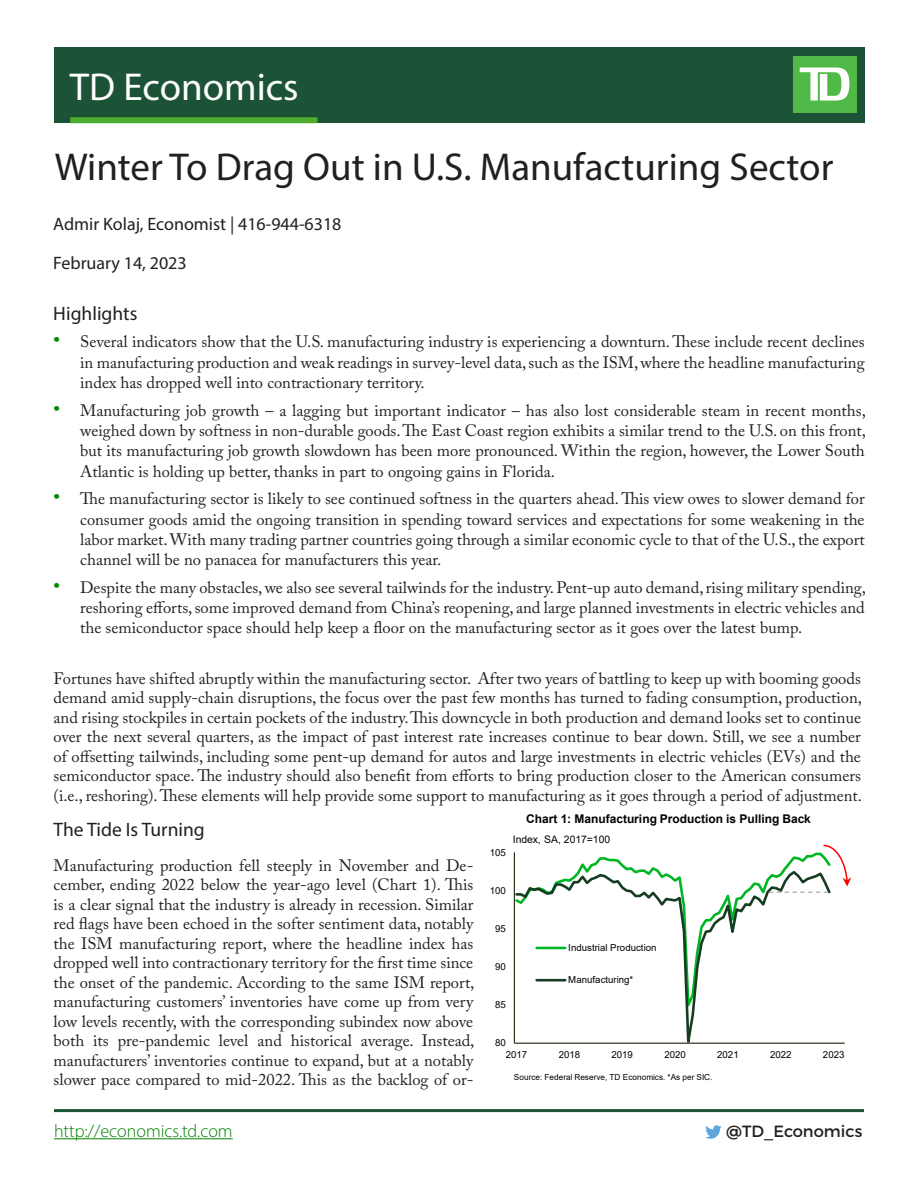
<style>
.page{position:relative;width:918px;height:1188px;background:#fff}
.page>*{position:absolute;margin:0;border:0;box-sizing:border-box;transform-origin:0 0}
.t1{font:39px "Myriad Pro";color:#231f20}
.Disclaimer{font:39px "Myriad Pro";color:#fff}
.Subtitle{font:19.5px "Myriad Pro";color:#231f20}
.Economist_Name{font:18px "Myriad Pro";color:#231f20}
.Disclaimer-2{font:300 18px "Myriad Pro";color:#038203}
.Date{font:18px "Myriad Pro";color:#231f20}
.Paragraph{font:16.5px/19.5px "Adobe Caslon Pro";color:#231f20;text-align:justify}
.t2{font:16.2px "Montserrat";color:#231f20}
.t3{font:700 12px "Arial";color:#000}
.t4{font:10.35px "Arial";letter-spacing:-.005em;color:#000}
.t5{font:9.6px "Arial";color:#000}
.t6{font:8.25px "Arial";letter-spacing:.005em;color:#000}
.s1{font-size:21px;color:#008a00}
</style>
<div class="page">
<div style="left:54px;top:47px;width:810px;height:76px;background:#1c5336"></div>
<div style="left:793px;top:56px;width:63px;height:57px;background:#51b948"></div>
<svg style="left:800px;top:68px;width:49px;height:33px"></svg>
<div style="left:70px;top:117px;width:248px;height:6px;background:#4fad2f"></div>
<svg style="left:705px;top:1125px;width:17px;height:14px"></svg>
<hr style="left:54px;top:1138px;width:179px;height:1px;background:#038203">
<hr style="left:54px;top:1109px;width:810px;height:3px;background:#1c5336">
<hr style="left:514px;top:1043px;width:331px;height:1px;background:#1a230b">
<svg style="left:513px;top:852px;width:310px;height:164px"></svg>
<svg style="left:514px;top:869px;width:319px;height:175px"></svg>
<hr style="left:537px;top:947px;width:28px;height:2px;background:#00b624">
<hr style="left:537px;top:979px;width:28px;height:3px;background:#163d22">
<svg style="left:823px;top:845px;width:28px;height:41px"></svg>
<svg style="left:766px;top:892px;width:62px;height:1px"></svg>
<p class="Disclaimer" style="left:70px;top:63px;width:230px">TD Economics</p>
<p class="t1" style="left:55px;top:143px;width:780px">Winter To Drag Out in U.S. Manufacturing Sector</p>
<p class="Economist_Name" style="left:53px;top:212px;width:290px">Admir Kolaj, Economist | 416-944-6318</p>
<p class="Date" style="left:53px;top:252px;width:135px">February 14, 2023</p>
<p class="Subtitle" style="left:53px;top:301px;width:86px">Highlights</p>
<p class="Paragraph" style="left:80px;top:332px;width:786px;line-height:20.4px;text-indent:-27px"><span class="s1">•</span> Several indicators show that the U.S. manufacturing industry is experiencing a downturn. These include recent declines in manufacturing production and weak readings in survey-level data, such as the ISM, where the headline manufacturing index has dropped well into contractionary territory.</p>
<p class="Paragraph" style="left:80px;top:400px;width:787px;line-height:20.2px;text-indent:-27px"><span class="s1">•</span> Manufacturing job growth – a lagging but important indicator – has also lost considerable steam in recent months, weighed down by softness in non-durable goods. The East Coast region exhibits a similar trend to the U.S. on this front, but its manufacturing job growth slowdown has been more pronounced. Within the region, however, the Lower South Atlantic is holding up better, thanks in part to ongoing gains in Florida.</p>
<p class="Paragraph" style="left:80px;top:489px;width:786px;line-height:20.2px;text-indent:-27px"><span class="s1">•</span> The manufacturing sector is likely to see continued softness in the quarters ahead. This view owes to slower demand for consumer goods amid the ongoing transition in spending toward services and expectations for some weakening in the labor market. With many trading partner countries going through a similar economic cycle to that of the U.S., the export channel will be no panacea for manufacturers this year.</p>
<p class="Paragraph" style="left:80px;top:577px;width:787px;line-height:20.2px;text-indent:-27px"><span class="s1">•</span> Despite the many obstacles, we also see several tailwinds for the industry. Pent-up auto demand, rising military spending, reshoring efforts, some improved demand from China’s reopening, and large planned investments in electric vehicles and the semiconductor space should help keep a floor on the manufacturing sector as it goes over the latest bump.</p>
<p class="Paragraph" style="left:54px;top:669px;width:810px">Fortunes have shifted abruptly within the manufacturing sector. After two years of battling to keep up with booming goods demand amid supply-chain disruptions, the focus over the past few months has turned to fading consumption, production, and rising stockpiles in certain pockets of the industry. This downcycle in both production and demand looks set to continue over the next several quarters, as the impact of past interest rate increases continue to bear down. Still, we see a number of offsetting tailwinds, including some pent-up demand for autos and large investments in electric vehicles (EVs) and the semiconductor space. The industry should also benefit from efforts to bring production closer to the American consumers (i.e., reshoring). These elements will help provide some support to manufacturing as it goes through a period of adjustment.</p>
<p class="Subtitle" style="left:54px;top:818px;width:153px">The Tide Is Turning</p>
<p class="Paragraph" style="left:54px;top:855px;width:422px">Manufacturing production fell steeply in November and De&shy;cember, ending 2022 below the year-ago level (Chart 1). This is a clear signal that the industry is already in recession. Similar red flags have been echoed in the softer sentiment data, notably the ISM manufacturing report, where the headline index has dropped well into contractionary territory for the first time since the onset of the pandemic. According to the same ISM report, manufacturing customers’ inventories have come up from very low levels recently, with the corresponding subindex now above both its pre-pandemic level and historical average. Instead, manufacturers’ inventories continue to expand, but at a notably slower pace compared to mid-2022. This as the backlog of or-</p>
<p class="t3" style="left:526px;top:810px;width:286px">Chart 1: Manufacturing Production is Pulling Back</p>
<p class="t4" style="left:513px;top:832px;width:99px">Index, SA, 2017=100</p>
<p class="t5" style="left:490px;top:846px;width:18px">105</p>
<p class="t5" style="left:490px;top:884px;width:18px">100</p>
<p class="t5" style="left:495px;top:922px;width:12px">95</p>
<p class="t5" style="left:568px;top:941px;width:90px">Industrial Production</p>
<p class="t5" style="left:568px;top:973px;width:67px">Manufacturing*</p>
<p class="t5" style="left:495px;top:960px;width:12px">90</p>
<p class="t5" style="left:495px;top:998px;width:12px">85</p>
<p class="t5" style="left:495px;top:1036px;width:12px">80</p>
<p class="t5" style="left:506px;top:1048px;width:23px">2017</p>
<p class="t5" style="left:559px;top:1048px;width:23px">2018</p>
<p class="t5" style="left:612px;top:1048px;width:23px">2019</p>
<p class="t5" style="left:664px;top:1048px;width:23px">2020</p>
<p class="t5" style="left:717px;top:1048px;width:23px">2021</p>
<p class="t5" style="left:770px;top:1048px;width:23px">2022</p>
<p class="t5" style="left:823px;top:1048px;width:23px">2023</p>
<p class="t6" style="left:514px;top:1071px;width:200px">Source: Federal Reserve, TD Economics. *As per SIC.</p>
<p class="Disclaimer-2" style="left:54px;top:1120px;width:180px">http://economics.td.com</p>
<p class="t2" style="left:726px;top:1121px;width:138px">@TD_Economics</p>
</div>
